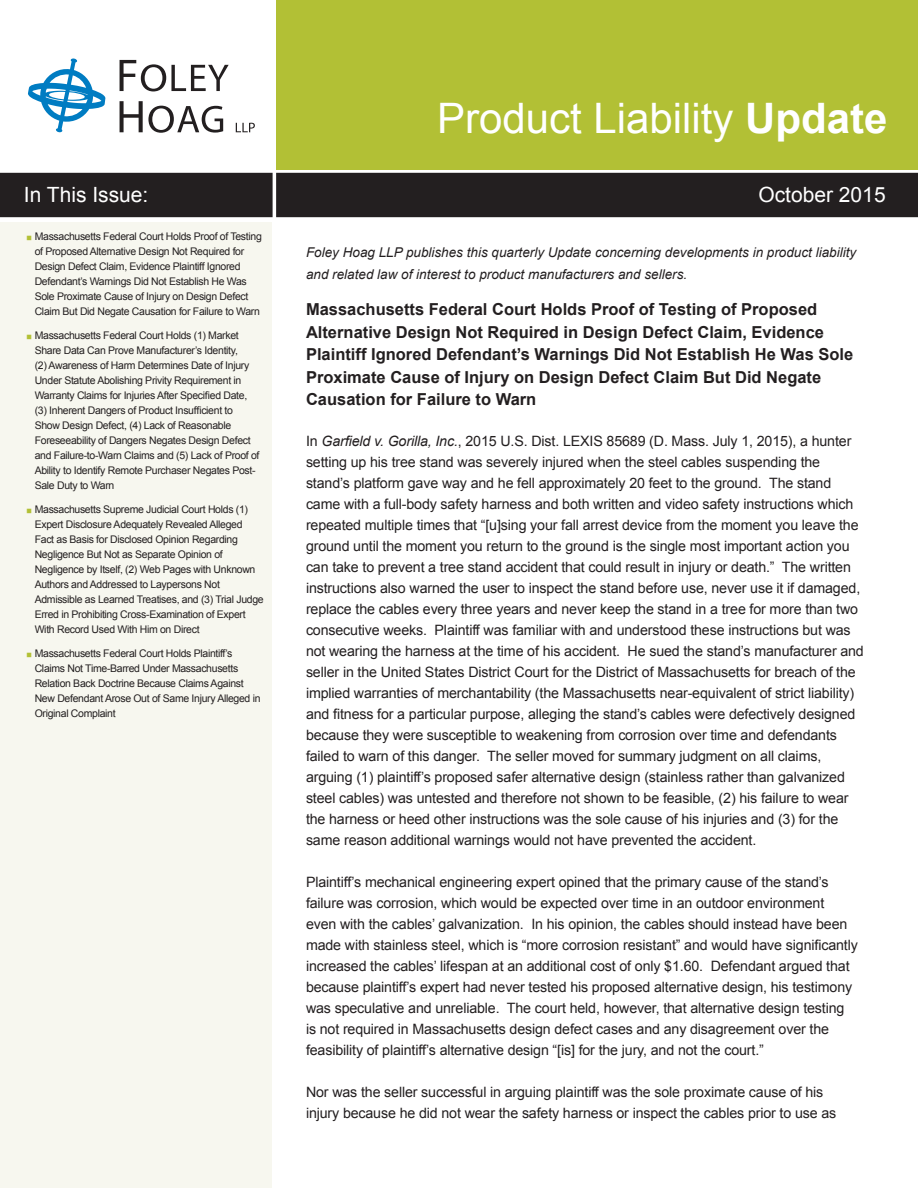
<style>
.page{position:relative;width:918px;height:1188px;background:#fff}
.page>*{position:absolute;margin:0;border:0;box-sizing:border-box;transform-origin:0 0}
.t1{font:42px "Arial";color:#fff}
.t2{font:21px "Arial";color:#fff}
.t3{font:700 16.5px/22.5px "Arial";color:#231f20}
.t4{font:14.25px/21px "Arial";letter-spacing:-.01em;color:#231f20}
.t5{font:italic 13.5px/21.8px "Arial";color:#231f20}
.t6{font:10.5px/15px "Arial";letter-spacing:-.03em;color:#231f20}
.s1{font-weight:700}
.s2{color:#b2c035}
.s3{font-style:italic}
</style>
<div class="page">
<div style="left:276px;top:0;width:642px;height:170px;background:#b2c035"></div>
<div style="left:277px;top:174px;width:640px;height:42px;background:#231f20"></div>
<div style="left:276px;top:173px;width:642px;height:44px;border:2px solid #231f20"></div>
<div style="left:1px;top:174px;width:271px;height:42px;background:#231f20"></div>
<div style="left:0;top:173px;width:273px;height:44px;border:2px solid #231f20"></div>
<svg style="left:28px;top:58px;width:78px;height:75px"></svg>
<svg style="left:120px;top:60px;width:109px;height:31px"></svg>
<svg style="left:120px;top:101px;width:103px;height:32px"></svg>
<svg style="left:236px;top:123px;width:19px;height:9px"></svg>
<div style="left:0;top:223px;width:272px;height:965px;background:#f7f7ef"></div>
<h1 class="t1" style="left:437px;top:90px;width:452px">Product Liability <span class="s1">Update</span></h1>
<h2 class="t2" style="left:24px;top:181px;width:126px">In This Issue:</h2>
<h2 class="t2" style="left:758px;top:181px;width:129px">October 2015</h2>
<p class="t6" style="left:35px;top:229px;width:229px;text-indent:-9px"><span class="s2">◼</span> Massachusetts Federal Court Holds Proof of Testing of Proposed Alternative Design Not Required for Design Defect Claim, Evidence Plaintiff Ignored Defendant’s Warnings Did Not Establish He Was Sole Proximate Cause of Injury on Design Defect Claim But Did Negate Causation for Failure to Warn</p>
<p class="t6" style="left:35px;top:328px;width:226px;text-indent:-9px"><span class="s2">◼</span> Massachusetts Federal Court Holds (1) Market Share Data Can Prove Manufacturer’s Identity,<br>(2) Awareness of Harm Determines Date of Injury Under Statute Abolishing Privity Requirement in Warranty Claims for Injuries After Specified Date, (3) Inherent Dangers of Product Insufficient to Show Design Defect, (4) Lack of Reasonable Foreseeability of Dangers Negates Design Defect and Failure-to-Warn Claims and (5) Lack of Proof of Ability to Identify Remote Purchaser Negates Post-Sale Duty to Warn</p>
<p class="t6" style="left:35px;top:502px;width:231px;text-indent:-9px"><span class="s2">◼</span> Massachusetts Supreme Judicial Court Holds (1)<br>Expert Disclosure Adequately Revealed Alleged Fact as Basis for Disclosed Opinion Regarding Negligence But Not as Separate Opinion of Negligence by Itself, (2) Web Pages with Unknown Authors and Addressed to Laypersons Not Admissible as Learned Treatises, and (3) Trial Judge Erred in Prohibiting Cross-Examination of Expert With Record Used With Him on Direct</p>
<p class="t6" style="left:35px;top:646px;width:227px;text-indent:-9px"><span class="s2">◼</span> Massachusetts Federal Court Holds Plaintiff’s Claims Not Time-Barred Under Massachusetts Relation Back Doctrine Because Claims Against New Defendant Arose Out of Same Injury Alleged in Original Complaint</p>
<p class="t5" style="left:306px;top:242px;width:552px">Foley Hoag LLP publishes this quarterly Update concerning developments in product liability and related law of interest to product manufacturers and sellers.</p>
<p class="t3" style="left:306px;top:299px;width:549px">Massachusetts Federal Court Holds Proof of Testing of Proposed Alternative Design Not Required in Design Defect Claim, Evidence Plaintiff Ignored Defendant’s Warnings Did Not Establish He Was Sole Proximate Cause of Injury on Design Defect Claim But Did Negate Causation for Failure to Warn</p>
<p class="t4" style="left:306px;top:431px;width:559px">In <span class="s3">Garfield v. Gorilla, Inc.</span>, 2015 U.S. Dist. LEXIS 85689 (D. Mass. July 1, 2015), a hunter setting up his tree stand was severely injured when the steel cables suspending the stand’s platform gave way and he fell approximately 20 feet to the ground. The stand came with a full-body safety harness and both written and video safety instructions which repeated multiple times that “[u]sing your fall arrest device from the moment you leave the ground until the moment you return to the ground is the single most important action you can take to prevent a tree stand accident that could result in injury or death.” The written instructions also warned the user to inspect the stand before use, never use it if damaged, replace the cables every three years and never keep the stand in a tree for more than two consecutive weeks. Plaintiff was familiar with and understood these instructions but was not wearing the harness at the time of his accident. He sued the stand’s manufacturer and seller in the United States District Court for the District of Massachusetts for breach of the implied warranties of merchantability (the Massachusetts near-equivalent of strict liability) and fitness for a particular purpose, alleging the stand’s cables were defectively designed because they were susceptible to weakening from corrosion over time and defendants failed to warn of this danger. The seller moved for summary judgment on all claims, arguing (1) plaintiff’s proposed safer alternative design (stainless rather than galvanized steel cables) was untested and therefore not shown to be feasible, (2) his failure to wear the harness or heed other instructions was the sole cause of his injuries and (3) for the same reason additional warnings would not have prevented the accident.</p>
<p class="t4" style="left:306px;top:872px;width:553px">Plaintiff’s mechanical engineering expert opined that the primary cause of the stand’s failure was corrosion, which would be expected over time in an outdoor environment even with the cables’ galvanization. In his opinion, the cables should instead have been made with stainless steel, which is “more corrosion resistant” and would have significantly increased the cables’ lifespan at an additional cost of only $1.60. Defendant argued that because plaintiff’s expert had never tested his proposed alternative design, his testimony was speculative and unreliable. The court held, however, that alternative design testing is not required in Massachusetts design defect cases and any disagreement over the feasibility of plaintiff’s alternative design “[is] for the jury, and not the court.”</p>
<p class="t4" style="left:306px;top:1082px;width:532px">Nor was the seller successful in arguing plaintiff was the sole proximate cause of his injury because he did not wear the safety harness or inspect the cables prior to use as</p>
</div>
